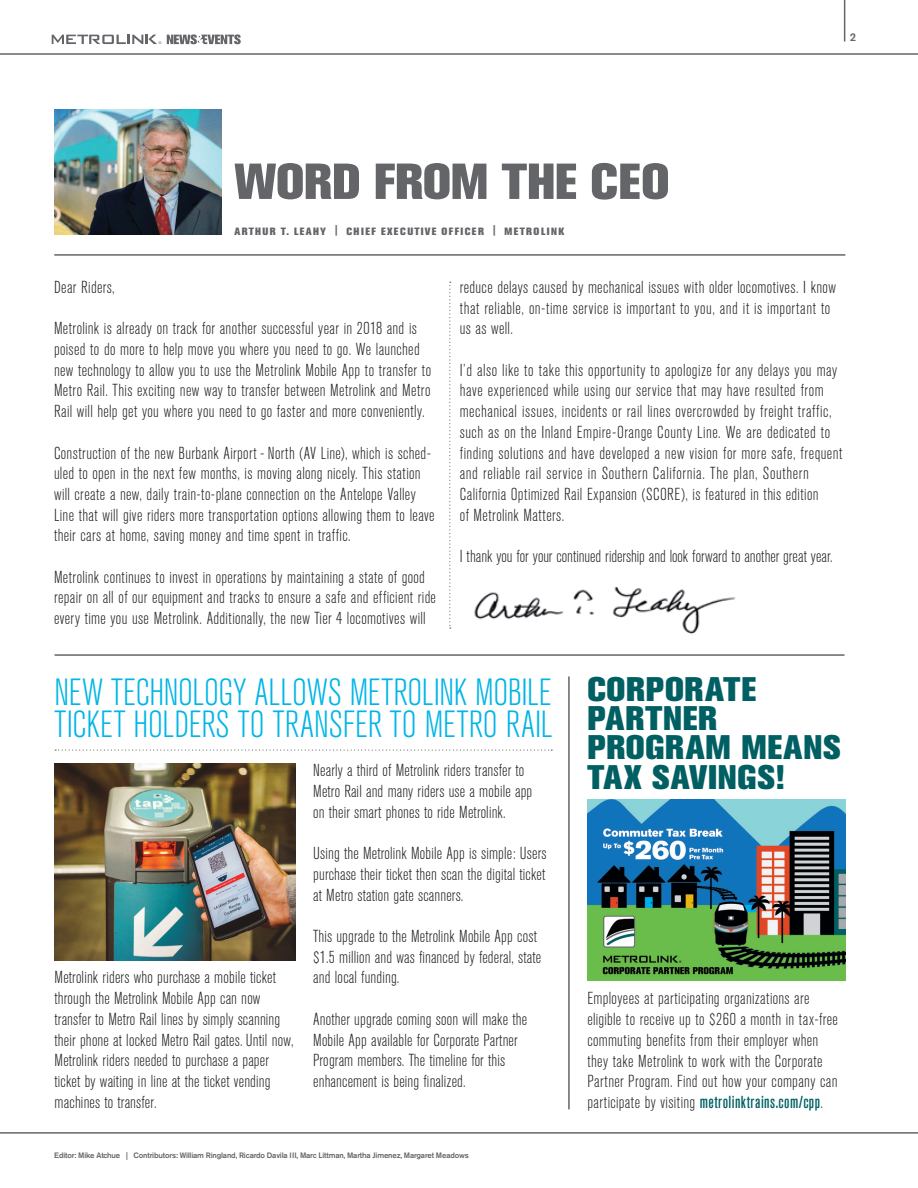
<style>
.page{position:relative;width:918px;height:1188px;background:#fff}
.page>*{position:absolute;margin:0;border:0;box-sizing:border-box;transform-origin:0 0}
.t1{font:800 50.1px "Akzidenz Grotesk BE";color:#646569}
.t2{font:300 condensed 37.5px/32.8px "Akzidenz Grotesk BE";letter-spacing:-.005em;color:#00b5e6}
.t3{font:800 33.75px/29.4px "Akzidenz Grotesk BE";letter-spacing:.02em;color:#005f62}
.t4{font:300 condensed 17.25px/20.7px "Akzidenz Grotesk BE";letter-spacing:.02em;color:#231f20}
.t5{font:500 11.25px "Akzidenz Grotesk BE";color:#646569}
.t6{font:800 10.5px "Akzidenz Grotesk BE";letter-spacing:.145em;color:#646569}
.t7{font:800 10.5px "Akzidenz Grotesk BE";letter-spacing:.125em;color:#646569}
.t8{font:500 7.8px "Akzidenz Grotesk BE";letter-spacing:-.02em;color:#646569}
.s1{font-weight:500;color:#005f62}
</style>
<div class="page">
<svg style="left:52px;top:35px;width:109px;height:9px"></svg>
<svg style="left:167px;top:34px;width:74px;height:10px"></svg>
<hr style="left:0;top:53px;width:918px;height:2px;background:#646569">
<hr style="left:0;top:1132px;width:918px;height:2px;background:#646569">
<hr style="left:844px;top:0;width:1px;height:42px;background:#646569">
<img style="left:54px;top:109px;width:167px;height:126px">
<hr style="left:54px;top:254px;width:791px;height:2px;background:#646569">
<hr style="left:55px;top:654px;width:790px;height:2px;background:#646569">
<svg style="left:449px;top:282px;width:2px;height:347px"></svg>
<svg style="left:55px;top:750px;width:497px;height:1px"></svg>
<hr style="left:568px;top:676px;width:2px;height:433px;background:#646569">
<img style="left:587px;top:799px;width:258px;height:182px">
<img style="left:55px;top:764px;width:240px;height:197px">
<img style="left:474px;top:586px;width:262px;height:48px">
<p class="t5" style="left:850px;top:30px;width:8px">2</p>
<p class="t1" style="left:235px;top:152px;width:436px">WORD FROM THE CEO</p>
<p class="t6" style="left:235px;top:225px;width:43px">ARTHUR</p>
<p class="t6" style="left:294px;top:225px;width:33px">LEAHY</p>
<p class="t6" style="left:281px;top:225px;width:10px">.T</p>
<p class="t6" style="left:335px;top:223px;width:4px">|</p>
<p class="t6" style="left:346px;top:225px;width:31px">CHIEF</p>
<p class="t7" style="left:381px;top:225px;width:57px">EXECUTIVE</p>
<p class="t6" style="left:442px;top:225px;width:44px">OFFICER</p>
<p class="t6" style="left:493px;top:223px;width:4px">|</p>
<p class="t6" style="left:504px;top:225px;width:62px">METROLINK</p>
<p class="t4" style="left:54px;top:277px;width:62px">Dear Riders,</p>
<p class="t4" style="left:54px;top:319px;width:379px">Metrolink is already on track for another successful year in 2018 and is poised doto more to help move you where you need goto . We launched new technology to allow you to use the Metrolink Mobile App to transfer to Metro Rail. This exciting new way to transfer between Metrolink and Metro Rail will help get you where you need goto faster and more conveniently.</p>
<p class="t4" style="left:54px;top:443px;width:379px">Construction of the new Burbank Airport - North (AV Line ,) which is sched-</p>
<p class="t4" style="left:54px;top:484px;width:382px">will create a new, daily train -t o- plane connection on the Antelope Valley<br>Line that will give riders more transportation options allowing them to leave their cars at home, saving money and time spent in traffic.</p>
<p class="t4" style="left:54px;top:567px;width:384px">Metrolink continues to invest in operations by maintaining a state of good repair on all of our equipment and tracks to ensure a safe and efficient ride every time you use Metrolink. Additionally, the new Tier 4 locomotives will</p>
<p class="t4" style="left:54px;top:463px;width:368px">uled to open in the next few months is, moving along nicely. This station</p>
<p class="t4" style="left:460px;top:277px;width:378px">reduce delays caused by mechanical issues with older locomotives I. know that reliable on, -time service is important to you, and isit important to us as well.</p>
<p class="t4" style="left:460px;top:360px;width:384px">d’I also like to take this opportunity to apologize for any delays you may have experienced while using our service that may have resulted from mechanical issues, incidents or rail lines overcrowded by freight traffic, such as on the Inland Empire-Orange County Line. We are dedicated to finding solutions and have developed a new vision for more safe, frequent and reliable rail service in Southern California. The plan, Southern California Optimized Rail Expansion (SCORE i s,) featured in this edition<br>of Metrolink Matters.</p>
<p class="t4" style="left:460px;top:546px;width:374px">I thank you for your continued ridership and look forward to another great year.</p>
<p class="t2" style="left:55px;top:676px;width:500px">NEW TECHNOLOGY ALLOWS METROLINK MOBILE<br>TICKET HOLDERS TO TRANSFER TO METRO RAIL</p>
<p class="t4" style="left:55px;top:968px;width:241px">Metrolink riders who purchase a mobile ticket through the Metrolink Mobile App can now transfer to Metro Rail lines by simply scanning their phone at locked Metro Rail gates. Until now, Metrolink riders needed to purchase a paper ticket by waiting in line at the ticket vending machines to transfer.</p>
<p class="t4" style="left:313px;top:761px;width:221px">Nearly a third of Metrolink riders transfer to<br>Metro Rail and many riders use a mobile app on their smart phones to ride Metrolink.</p>
<p class="t4" style="left:313px;top:843px;width:235px;text-align:justify">Using the Metrolink Mobile App is simple: Users purchase their ticket then scan the digital ticket at Metro station gate scanners.</p>
<p class="t4" style="left:313px;top:926px;width:230px">This upgrade to the Metrolink Mobile App cost $1.5 million and was financed by federal, state and local funding.</p>
<p class="t4" style="left:313px;top:1009px;width:215px">Another upgrade coming soon will make the Mobile App available for Corporate Partner Program members. The timeline for this enhancement is being finalized.</p>
<p class="t8" style="left:126px;top:1150px;width:3px">|</p>
<p class="t8" style="left:134px;top:1151px;width:337px">Contributors: William Ringland, Ricardo Davila III, Marc Littman, Martha Jimenez, Margaret Meadows</p>
<p class="t8" style="left:54px;top:1151px;width:68px">Editor: Mike Atchue</p>
<p class="t3" style="left:587px;top:674px;width:255px">CORPORATE<br>PARTNER<br>PROGRAM MEANS<br>TAX SAVINGS!</p>
<p class="t4" style="left:587px;top:989px;width:252px">Employees at participating organizations are eligible to receive up to $260 a month in tax-free commuting benefits from their employer when they take Metrolink to work with the Corporate Partner Program. Find out how your company can participate by visiting <span class="s1">metrolinktrains.com/cpp</span>.</p>
</div>
